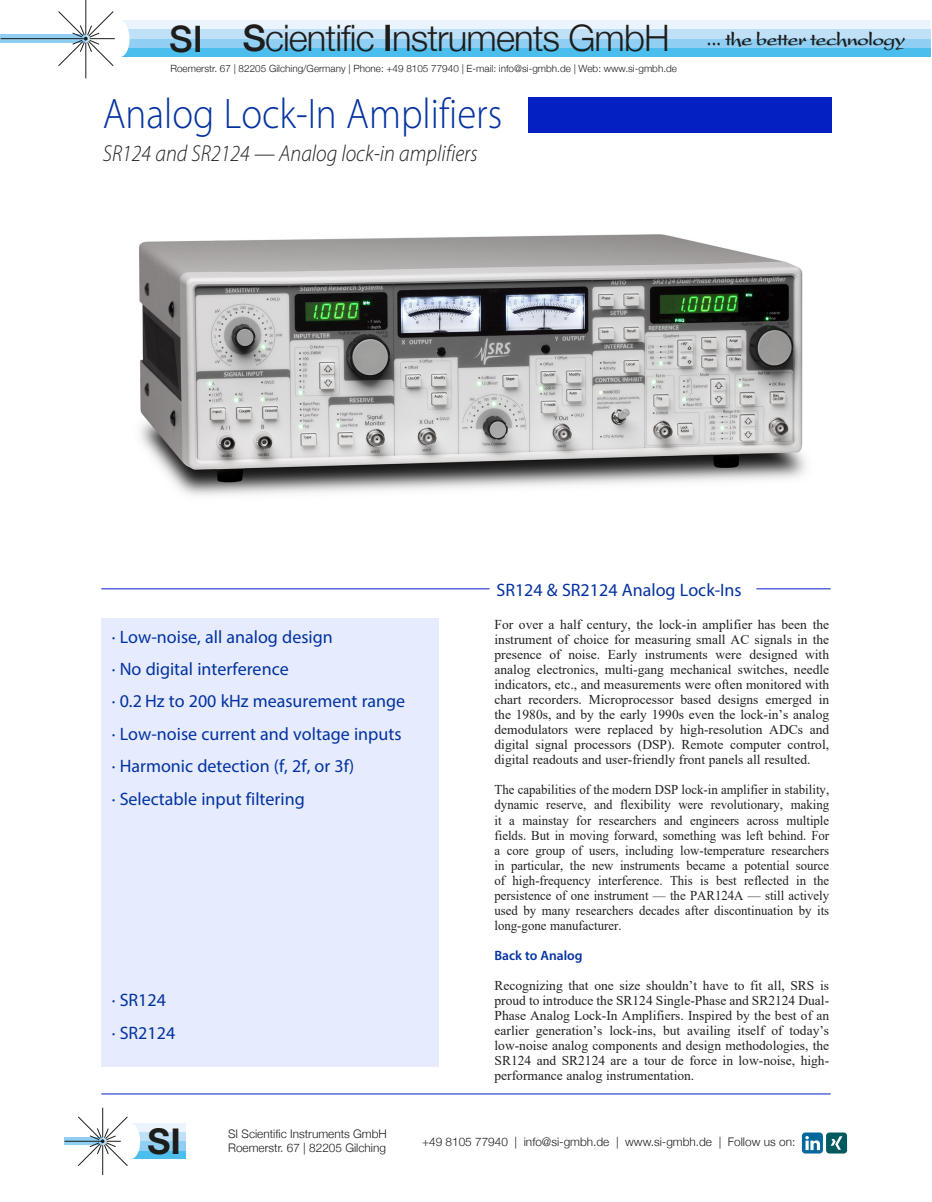
<style>
.page{position:relative;width:932px;height:1202px;background:#fff}
.page>*{position:absolute;margin:0;border:0;box-sizing:border-box;transform-origin:0 0}
.t1{font:300 42.9px "Myriad Pro";color:#0332a0;scale:.91 1}
.t2{font:300 36.45px "Helvetica Neue";letter-spacing:-.025em;color:#1d1d1b}
.t3{font:700 35.4px "Helvetica Neue";color:#1d1d1b}
.t4{font:italic 300 23.1px "Myriad Pro";color:#231f20;scale:.91 1}
.t5{font:18px "Myriad Pro";color:#0332a0}
.t6{font:13.5px/15px "Times New Roman";color:#231f20;text-align:justify}
.t7{font:13.5px/15px "Times New Roman";color:#231f20;text-align:justify;scale:.95 1}
.t8{font:600 13.5px "Myriad Pro";color:#0332a0}
.t9{font:300 11.85px/14.2px "Helvetica Neue";color:#1d1d1b}
.t10{font:300 9.9px "Helvetica Neue";color:#1d1d1b}
.s1{font-weight:500}
</style>
<div class="page">
<hr style="left:101px;top:1093px;width:729px;height:1px;background:#031fc2">
<div style="left:101px;top:618px;width:338px;height:448px;background:#e6ecfd"></div>
<hr style="left:101px;top:588px;width:388px;height:1px;background:#031fc2">
<hr style="left:756px;top:588px;width:74px;height:1px;background:#031fc2">
<svg style="left:528px;top:98px;width:304px;height:35px"></svg>
<div style="left:528px;top:98px;width:303px;height:34px;background:#041fc2"></div>
<img style="left:139px;top:234px;width:667px;height:262px">
<div style="left:130px;top:1150px;width:56px;height:9px;background:#4bbeee"></div>
<svg style="left:65px;top:1137px;width:12px;height:8px"></svg>
<hr style="left:65px;top:1140px;width:38px;height:1px;background:#1d1d1b">
<hr style="left:102px;top:1107px;width:1px;height:30px;background:#1d1d1b">
<svg style="left:77px;top:1115px;width:51px;height:59px"></svg>
<hr style="left:107px;top:1140px;width:30px;height:1px;background:#1d1d1b">
<div style="left:130px;top:1123px;width:56px;height:9px;background:#ebf4fd"></div>
<div style="left:130px;top:1132px;width:56px;height:9px;background:#c0e0f7"></div>
<div style="left:130px;top:1141px;width:56px;height:9px;background:#90cff3"></div>
<div style="left:121px;top:1123px;width:19px;height:36px;background:#fff;border-radius:50%"></div>
<div style="left:801px;top:1132px;width:21px;height:21px;background:#02679a;border-radius:3px"></div>
<svg style="left:805px;top:1136px;width:15px;height:14px"></svg>
<div style="left:826px;top:1132px;width:21px;height:21px;background:#005a5f;border-radius:3px"></div>
<svg style="left:830px;top:1136px;width:12px;height:13px"></svg>
<div style="left:120px;top:20px;width:810px;height:10px;background:#ebf4fd"></div>
<div style="left:120px;top:30px;width:810px;height:9px;background:#c0e0f7"></div>
<div style="left:120px;top:39px;width:810px;height:9px;background:#90cff3"></div>
<div style="left:120px;top:48px;width:810px;height:9px;background:#4bbeee"></div>
<svg style="left:1px;top:35px;width:57px;height:8px"></svg>
<hr style="left:1px;top:38px;width:85px;height:1px;background:#1d1d1b">
<hr style="left:85px;top:43px;width:1px;height:35px;background:#1d1d1b">
<hr style="left:85px;top:0;width:1px;height:35px;background:#1d1d1b">
<div style="left:110px;top:20px;width:20px;height:37px;background:#fff;border-radius:50%"></div>
<svg style="left:58px;top:11px;width:57px;height:56px"></svg>
<h2 class="t2" style="left:169px;top:9px;width:737px"><span class="s1">SI S</span>cientific <span class="s1">I</span>nstruments GmbH <sup>...</sup> <sup>the</sup> <sup>better</sup> <sup>technology</sup></h2>
<p class="t10" style="left:170px;top:60px;width:508px">Roemerstr. 67 | 82205 Gilching/Germany | Phone: +49 8105 77940 | E-mail: info@si-gmbh.de | Web: www.si-gmbh.de</p>
<p class="t1" style="left:103px;top:87px;width:440px">Analog Lock-In Amplifiers</p>
<p class="t4" style="left:103px;top:139px;width:413px">SR124 and SR2124 — Analog lock-in amplifiers</p>
<p class="t5" style="left:112px;top:625px;width:222px">· Low-noise, all analog design</p>
<p class="t5" style="left:112px;top:658px;width:178px">· No digital interference</p>
<p class="t5" style="left:112px;top:690px;width:295px">· 0.2 Hz to 200 kHz measurement range</p>
<p class="t5" style="left:112px;top:722px;width:291px">· Low-noise current and voltage inputs</p>
<p class="t5" style="left:112px;top:755px;width:244px">· Harmonic detection (f, 2f, or 3f)</p>
<p class="t5" style="left:112px;top:787px;width:194px">· Selectable input filtering</p>
<p class="t5" style="left:112px;top:989px;width:56px">· SR124</p>
<p class="t5" style="left:112px;top:1021px;width:65px">· SR2124</p>
<p class="t5" style="left:496px;top:578px;width:247px">SR124 &amp; SR2124 Analog Lock-Ins</p>
<p class="t6" style="left:494px;top:617px;width:336px">For over a half century, the lock-in amplifier has been the instrument of choice for measuring small AC signals in the presence of noise. Early instruments were designed with analog electronics, multi-gang mechanical switches, needle indicators, etc., and measurements were often monitored with chart recorders. Microprocessor based designs emerged in the 1980s, and by the early 1990s even the lock-in’s analog demodulators were replaced by high-resolution ADCs and digital signal processors (DSP). Remote computer control, digital readouts and user-friendly front panels all resulted.</p>
<p class="t7" style="left:494px;top:782px;width:354px">The capabilities of the modern DSP lock-in amplifier in stability, dynamic reserve, and flexibility were revolutionary, making it a mainstay for researchers and engineers across multiple fields. But in moving forward, something was left behind. For a core group of users, including low-temperature researchers in particular, the new instruments became a potential source of high-frequency interference. This is best reflected in the persistence of one instrument — the PAR124A — still actively used by many researchers decades after discontinuation by its long-gone manufacturer.</p>
<p class="t8" style="left:494px;top:946px;width:90px">Back to Analog</p>
<p class="t6" style="left:494px;top:977px;width:336px">Recognizing that one size shouldn’t have to fit all, SRS is proud to introduce the SR124 Single-Phase and SR2124 Dual-Phase Analog Lock-In Amplifiers. Inspired by the best of an earlier generation’s lock-ins, but availing itself of today’s low-noise analog components and design methodologies, the SR124 and SR2124 are a tour de force in low-noise, high&shy;performance analog instrumentation.</p>
<h3 class="t3" style="left:148px;top:1113px;width:35px">SI</h3>
<p class="t9" style="left:228px;top:1125px;width:160px">SI Scientific Instruments GmbH<br>Roemerstr. 67 | 82205 Gilching</p>
<p class="t9" style="left:422px;top:1133px;width:375px">+49 8105 77940 | info@si-gmbh.de | www.si-gmbh.de | Follow us on:</p>
</div>
